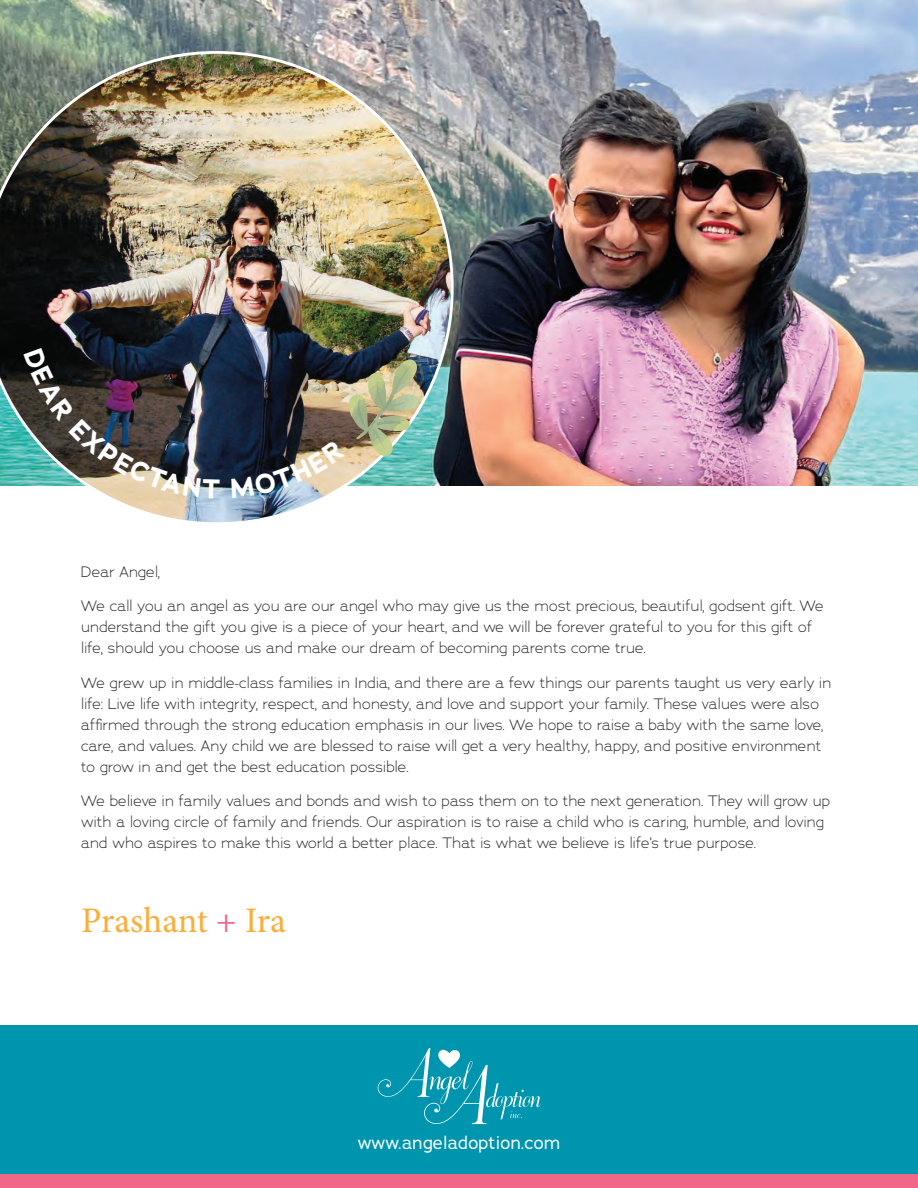
<style>
.page{position:relative;width:918px;height:1188px;background:#fff}
.page>*{position:absolute;margin:0;border:0;box-sizing:border-box;transform-origin:0 0}
.t1{font:36px "Minion Pro";letter-spacing:-.005em;color:#fbad36}
.t2{font:18px "Adrianna";letter-spacing:.02em;color:#fff}
.t3{font:300 15px/21px "Adrianna";letter-spacing:.01em;color:#231f20}
.s1{color:#f16789}
</style>
<div class="page">
<div style="left:0;top:1025px;width:918px;height:163px;background:#0095af"></div>
<img style="left:0;top:0;width:918px;height:486px">
<div style="left:0;top:1174px;width:918px;height:14px;background:#f16789"></div>
<img style="left:0;top:51px;width:454px;height:472px">
<svg style="left:378px;top:1048px;width:163px;height:76px"></svg>
<img style="left:24px;top:348px;width:196px;height:150px">
<img style="left:230px;top:359px;width:189px;height:139px">
<p class="t3" style="left:81px;top:560px;width:81px">Dear Angel,</p>
<p class="t3" style="left:81px;top:595px;width:744px">We call you an angel as you are our angel who may give us the most precious, beautiful, godsent gift. We understand the gift you give is a piece of your heart, and we will be forever grateful to you for this gift of life, should you choose us and make our dream of becoming parents come true.</p>
<p class="t3" style="left:81px;top:671px;width:752px">We grew up in middle-class families in India, and there are a few things our parents taught us very early in life: Live life with integrity, respect, and honesty, and love and support your family. These values were also affirmed through the strong education emphasis in our lives. We hope to raise a baby with the same love, care, and values. Any child we are blessed to raise will get a very healthy, happy, and positive environment to grow in and get the best education possible.</p>
<p class="t3" style="left:81px;top:790px;width:751px">We believe in family values and bonds and wish to pass them on to the next generation. They will grow up with a loving circle of family and friends. Our aspiration is to raise a child who is caring, humble, and loving and who aspires to make this world a better place. That is what we believe is life’s true purpose.</p>
<h1 class="t1" style="left:81px;top:897px;width:206px">Prashant <span class="s1">+</span> Ira</h1>
<p class="t2" style="left:358px;top:1131px;width:204px">www.angeladoption.com</p>
</div>
